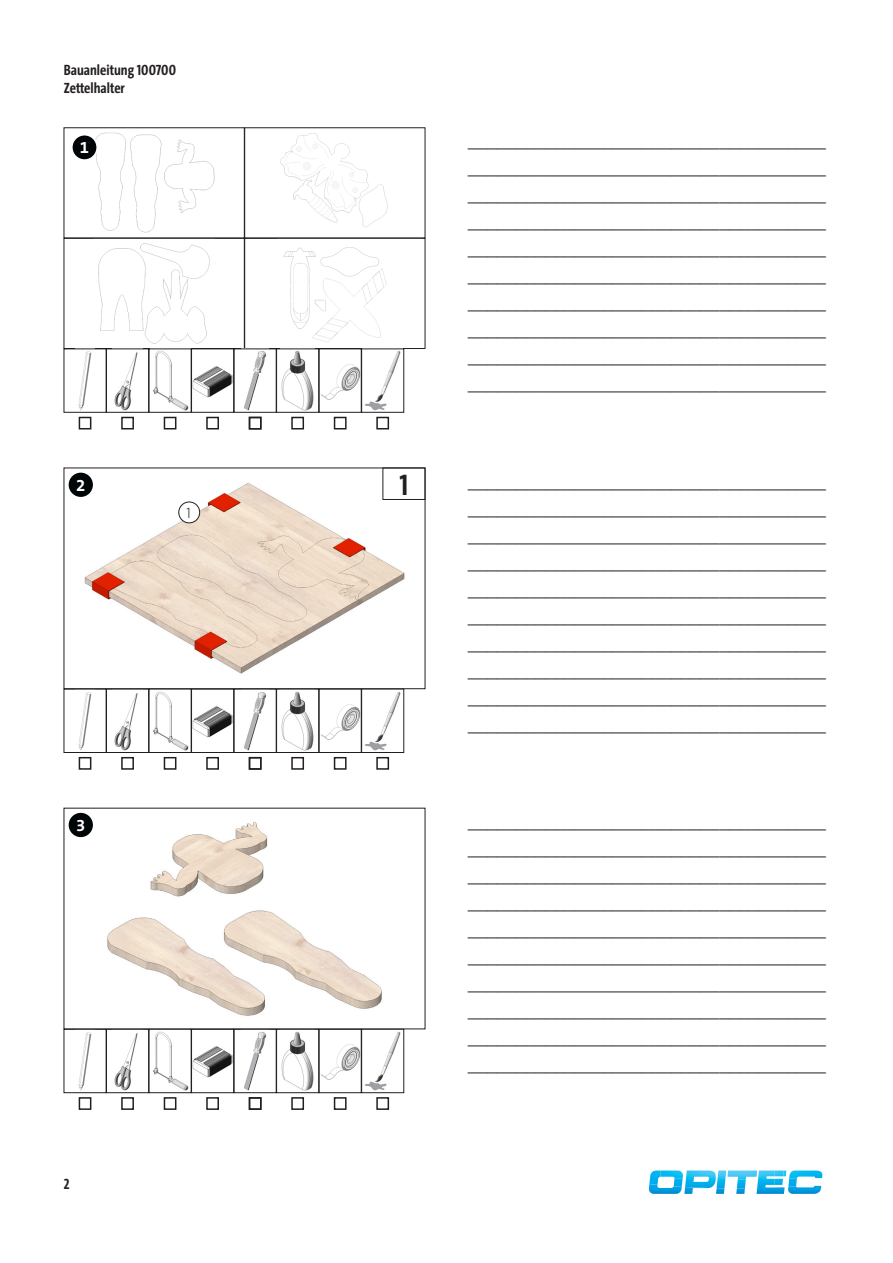
<style>
.page{position:relative;width:893px;height:1263px;background:#fff}
.page>*{position:absolute;margin:0;border:0;box-sizing:border-box;transform-origin:0 0}
.Anleitungstext-Inhal{font:700 30px "The Sans Cd LF7";color:#231f20}
.Anleitungstext-Inhal-2{font:200 22.5px/27px "The Sans Cd LF2";color:#231f20;text-align:justify}
.t1{font:700 16.8px "The Sans B W7";color:#fff}
.Beschreibung_linksbü{font:700 15px "The Sans Cd LF7";color:#231f20}
.t2{font:200 15px "The Sans Cd LF2";color:#231f20}
</style>
<div class="page">
<svg style="left:648px;top:1170px;width:175px;height:24px"></svg>
<img style="left:95px;top:132px;width:120px;height:101px">
<div style="left:72px;top:135px;width:25px;height:25px;background:#000507;border-radius:50%"></div>
<div style="left:71px;top:134px;width:27px;height:27px;border:2px solid #fff;border-radius:50%"></div>
<img style="left:84px;top:470px;width:321px;height:204px">
<div style="left:64px;top:468px;width:361px;height:221px;border:1px solid #231f20"></div>
<img style="left:107px;top:821px;width:275px;height:195px">
<img style="left:280px;top:133px;width:108px;height:94px">
<img style="left:283px;top:247px;width:104px;height:96px">
<div style="left:244px;top:238px;width:181px;height:111px;border:1px solid #231f20"></div>
<img style="left:98px;top:243px;width:112px;height:101px">
<div style="left:64px;top:238px;width:180px;height:111px;border:1px solid #231f20"></div>
<img style="left:193px;top:706px;width:39px;height:32px">
<div style="left:191px;top:689px;width:43px;height:64px;border:1px solid #231f20"></div>
<img style="left:153px;top:691px;width:36px;height:60px">
<img style="left:321px;top:704px;width:38px;height:36px">
<img style="left:281px;top:691px;width:33px;height:60px">
<div style="left:276px;top:689px;width:43px;height:64px;border:1px solid #231f20"></div>
<img style="left:244px;top:692px;width:23px;height:59px">
<img style="left:365px;top:691px;width:36px;height:60px">
<div style="left:361px;top:689px;width:43px;height:64px;border:1px solid #231f20"></div>
<img style="left:114px;top:693px;width:24px;height:58px">
<div style="left:106px;top:689px;width:43px;height:64px;border:1px solid #231f20"></div>
<div style="left:68px;top:472px;width:26px;height:26px;background:#000507;border-radius:50%"></div>
<div style="left:67px;top:471px;width:28px;height:28px;border:2px solid #fff;border-radius:50%"></div>
<div style="left:68px;top:812px;width:26px;height:26px;background:#000507;border-radius:50%"></div>
<div style="left:67px;top:811px;width:28px;height:28px;border:2px solid #fff;border-radius:50%"></div>
<img style="left:78px;top:692px;width:14px;height:59px">
<div style="left:121px;top:757px;width:13px;height:13px;border:2px solid #231f20"></div>
<div style="left:164px;top:757px;width:12px;height:13px;border:2px solid #231f20"></div>
<div style="left:206px;top:757px;width:13px;height:13px;border:2px solid #231f20"></div>
<div style="left:79px;top:757px;width:12px;height:13px;border:2px solid #231f20"></div>
<div style="left:291px;top:757px;width:13px;height:13px;border:2px solid #231f20"></div>
<div style="left:334px;top:757px;width:13px;height:13px;border:2px solid #231f20"></div>
<div style="left:376px;top:757px;width:13px;height:13px;border:2px solid #231f20"></div>
<div style="left:249px;top:757px;width:12px;height:13px;border:2px solid #231f20"></div>
<img style="left:193px;top:1046px;width:39px;height:32px">
<div style="left:191px;top:1029px;width:43px;height:64px;border:1px solid #231f20"></div>
<img style="left:153px;top:1031px;width:36px;height:60px">
<div style="left:149px;top:1029px;width:42px;height:64px;border:1px solid #231f20"></div>
<img style="left:321px;top:1044px;width:38px;height:36px">
<div style="left:319px;top:1029px;width:42px;height:64px;border:1px solid #231f20"></div>
<img style="left:281px;top:1031px;width:33px;height:60px">
<div style="left:276px;top:1029px;width:43px;height:64px;border:1px solid #231f20"></div>
<img style="left:244px;top:1032px;width:23px;height:59px">
<div style="left:234px;top:1029px;width:42px;height:64px;border:1px solid #231f20"></div>
<img style="left:365px;top:1031px;width:36px;height:60px">
<div style="left:361px;top:1029px;width:43px;height:64px;border:1px solid #231f20"></div>
<img style="left:114px;top:1033px;width:24px;height:58px">
<div style="left:106px;top:1029px;width:43px;height:64px;border:1px solid #231f20"></div>
<img style="left:78px;top:1032px;width:14px;height:59px">
<div style="left:64px;top:1029px;width:42px;height:64px;border:1px solid #231f20"></div>
<div style="left:121px;top:1097px;width:13px;height:13px;border:2px solid #231f20"></div>
<div style="left:164px;top:1097px;width:12px;height:13px;border:2px solid #231f20"></div>
<div style="left:206px;top:1097px;width:13px;height:13px;border:2px solid #231f20"></div>
<div style="left:79px;top:1097px;width:12px;height:13px;border:2px solid #231f20"></div>
<div style="left:291px;top:1097px;width:13px;height:13px;border:2px solid #231f20"></div>
<div style="left:334px;top:1097px;width:13px;height:13px;border:2px solid #231f20"></div>
<div style="left:376px;top:1097px;width:13px;height:13px;border:2px solid #231f20"></div>
<div style="left:249px;top:1097px;width:12px;height:13px;border:2px solid #231f20"></div>
<img style="left:193px;top:366px;width:39px;height:32px">
<div style="left:191px;top:349px;width:43px;height:63px;border:1px solid #231f20"></div>
<img style="left:153px;top:351px;width:36px;height:59px">
<img style="left:321px;top:364px;width:38px;height:36px">
<img style="left:281px;top:351px;width:33px;height:59px">
<div style="left:276px;top:349px;width:43px;height:63px;border:1px solid #231f20"></div>
<img style="left:244px;top:351px;width:22px;height:59px">
<img style="left:365px;top:351px;width:36px;height:59px">
<div style="left:361px;top:349px;width:43px;height:63px;border:1px solid #231f20"></div>
<img style="left:114px;top:352px;width:24px;height:58px">
<div style="left:106px;top:349px;width:43px;height:63px;border:1px solid #231f20"></div>
<img style="left:78px;top:351px;width:14px;height:59px">
<div style="left:121px;top:417px;width:13px;height:12px;border:2px solid #231f20"></div>
<div style="left:164px;top:417px;width:12px;height:12px;border:2px solid #231f20"></div>
<div style="left:206px;top:417px;width:13px;height:12px;border:2px solid #231f20"></div>
<div style="left:79px;top:417px;width:12px;height:12px;border:2px solid #231f20"></div>
<div style="left:291px;top:417px;width:13px;height:12px;border:2px solid #231f20"></div>
<div style="left:334px;top:417px;width:13px;height:12px;border:2px solid #231f20"></div>
<div style="left:376px;top:417px;width:13px;height:12px;border:2px solid #231f20"></div>
<div style="left:249px;top:417px;width:12px;height:12px;border:2px solid #231f20"></div>
<div style="left:383px;top:468px;width:42px;height:32px;border:1px solid #231f20"></div>
<div style="left:179px;top:502px;width:21px;height:21px;background:#fff;border-radius:50%"></div>
<div style="left:179px;top:502px;width:21px;height:21px;border:1px solid #231f20;border-radius:50%"></div>
<p class="Beschreibung_linksbü" style="left:64px;top:60px;width:114px">Bauanleitung 100700</p>
<p class="Beschreibung_linksbü" style="left:64px;top:78px;width:63px">Zettelhalter</p>
<p class="t1" style="left:80px;top:136px;width:11px">1</p>
<p class="t1" style="left:76px;top:475px;width:11px">2</p>
<p class="t2" style="left:187px;top:503px;width:6px">1</p>
<p class="t1" style="left:76px;top:815px;width:11px">3</p>
<p class="Beschreibung_linksbü" style="left:64px;top:1174px;width:7px">2</p>
<p class="Anleitungstext-Inhal" style="left:400px;top:466px;width:10px">1</p>
<p class="Anleitungstext-Inhal-2" style="left:468px;top:123px;width:360px">_____________________________________ _____________________________________ _____________________________________ _____________________________________ _____________________________________ _____________________________________ _____________________________________ _____________________________________ _____________________________________ _____________________________________</p>
<p class="Anleitungstext-Inhal-2" style="left:468px;top:463px;width:360px">_____________________________________ _____________________________________ _____________________________________ _____________________________________ _____________________________________ _____________________________________ _____________________________________ _____________________________________ _____________________________________ _____________________________________</p>
<p class="Anleitungstext-Inhal-2" style="left:468px;top:803px;width:360px">_____________________________________ _____________________________________ _____________________________________ _____________________________________ _____________________________________ _____________________________________ _____________________________________ _____________________________________ _____________________________________ _____________________________________</p>
</div>
